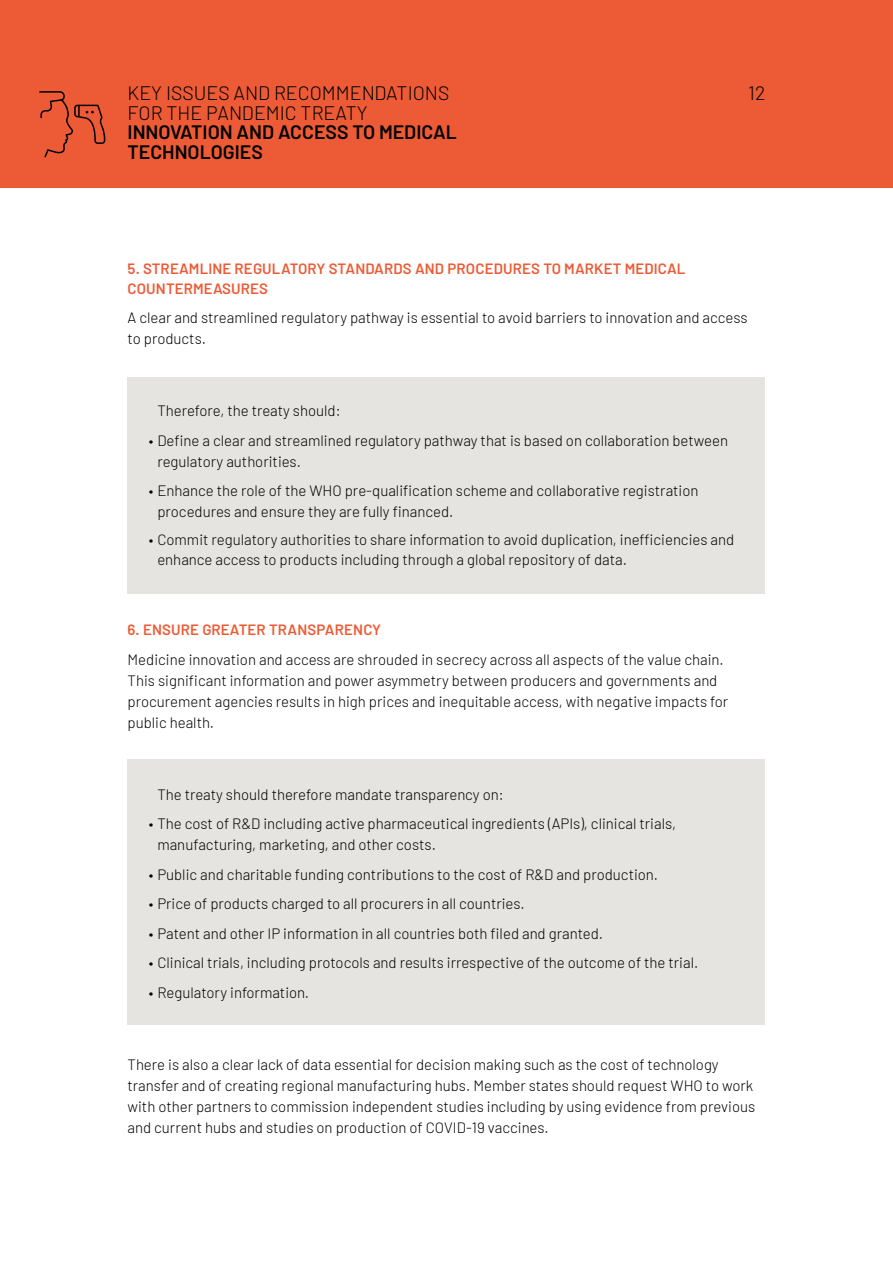
<style>
.page{position:relative;width:893px;height:1263px;background:#fff}
.page>*{position:absolute;margin:0;border:0;box-sizing:border-box;transform-origin:0 0}
.t1{font:300 19.5px "Barlow";color:#000}
.t2{font:600 19.5px/19.5px "Barlow";color:#000}
.t3{font:300 15px/21px "Barlow";color:#000}
.t4{font:600 15px/19.5px "Barlow";letter-spacing:.01em;color:#ed5b36}
</style>
<div class="page">
<div style="left:128px;top:377px;width:637px;height:217px;background:#e6e4e0"></div>
<div style="left:128px;top:759px;width:637px;height:266px;background:#e6e4e0"></div>
<div style="left:0;top:0;width:893px;height:187px;background:#ed5b36"></div>
<svg style="left:39px;top:91px;width:67px;height:67px"></svg>
<h1 class="t1" style="left:128px;top:79px;width:323px">KEY ISSUES AND RECOMMENDATIONS</h1>
<h1 class="t1" style="left:748px;top:79px;width:19px">12</h1>
<h1 class="t1" style="left:128px;top:99px;width:242px">FOR THE PANDEMIC TREATY</h1>
<h1 class="t2" style="left:128px;top:122px;width:331px">INNOVATION AND ACCESS TO MEDICAL<br>TECHNOLOGIES</h1>
<p class="t4" style="left:128px;top:259px;width:559px">5. STREAMLINE REGULATORY STANDARDS AND PROCEDURES TO MARKET MEDICAL<br>COUNTERMEASURES</p>
<p class="t3" style="left:128px;top:306px;width:621px">A clear and streamlined regulatory pathway is essential to avoid barriers to innovation and access to products.</p>
<p class="t3" style="left:157px;top:399px;width:185px">Therefore, the treaty should:</p>
<p class="t3" style="left:157px;top:429px;width:572px;text-indent:-9px">• Define a clear and streamlined regulatory pathway that is based on collaboration between regulatory authorities.</p>
<p class="t3" style="left:157px;top:479px;width:543px;text-indent:-9px">• Enhance the role of the WHO pre-qualification scheme and collaborative registration procedures and ensure they are fully financed.</p>
<p class="t3" style="left:157px;top:529px;width:578px;line-height:19.5px;text-indent:-9px">• Commit regulatory authorities to share information to avoid duplication, inefficiencies and enhance access to products including through a global repository of data.</p>
<p class="t4" style="left:128px;top:620px;width:255px">6. ENSURE GREATER TRANSPARENCY</p>
<p class="t3" style="left:128px;top:648px;width:602px">Medicine innovation and access are shrouded in secrecy across all aspects of the value chain.<br>This significant information and power asymmetry between producers and governments and procurement agencies results in high prices and inequitable access, with negative impacts for public health.</p>
<p class="t3" style="left:157px;top:783px;width:348px">The treaty should therefore mandate transparency on:</p>
<p class="t3" style="left:157px;top:812px;width:520px;text-indent:-9px">• The cost of R&amp;D including active pharmaceutical ingredients (APIs), clinical trials, manufacturing, marketing, and other costs.</p>
<p class="t3" style="left:149px;top:863px;width:511px">• Public and charitable funding contributions to the cost of R&amp;D and production.</p>
<p class="t3" style="left:149px;top:892px;width:377px">• Price of products charged to all procurers in all countries.</p>
<p class="t3" style="left:149px;top:922px;width:456px">• Patent and other IP information in all countries both filed and granted.</p>
<p class="t3" style="left:149px;top:951px;width:551px">• Clinical trials, including protocols and results irrespective of the outcome of the trial.</p>
<p class="t3" style="left:149px;top:981px;width:162px">• Regulatory information.</p>
<p class="t3" style="left:128px;top:1053px;width:629px">There is also a clear lack of data essential for decision making such as the cost of technology transfer and of creating regional manufacturing hubs. Member states should request WHO to work with other partners to commission independent studies including by using evidence from previous and current hubs and studies on production of COVID-19 vaccines.</p>
</div>
